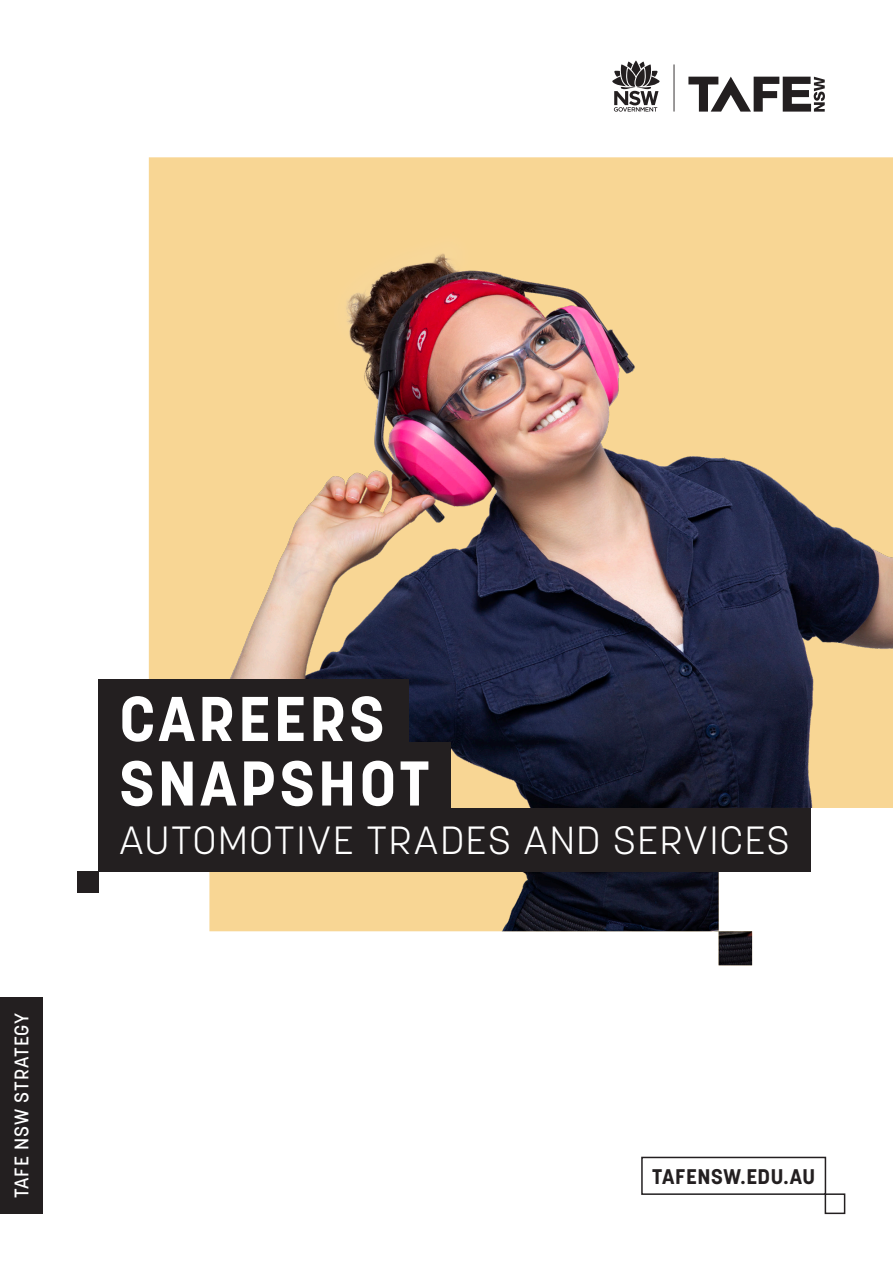
<style>
.page{position:relative;width:893px;height:1263px;background:#fff}
.page>*{position:absolute;margin:0;border:0;box-sizing:border-box;transform-origin:0 0}
.H1_-_cover_pg{font:700 62.55px "Korolev";letter-spacing:.05em;color:#fff}
.H2_-_cover_pg{font:300 39px "Korolev";letter-spacing:.04em;color:#fff}
.t1{font:700 21px "Korolev";letter-spacing:.02em;color:#231f20}
.t2{font:500 19.5px "Korolev";letter-spacing:.045em;color:#fff}
</style>
<div class="page">
<svg style="left:688px;top:77px;width:137px;height:35px"></svg>
<hr style="left:674px;top:64px;width:1px;height:48px;background:#231f20">
<svg style="left:612px;top:61px;width:48px;height:51px"></svg>
<div style="left:825px;top:1193px;width:20px;height:21px;border:2px solid #231f20"></div>
<img style="left:149px;top:157px;width:744px;height:808px">
<div style="left:77px;top:872px;width:21px;height:21px;background:#231f20"></div>
<div style="left:98px;top:679px;width:311px;height:76px;background:#231f20"></div>
<div style="left:98px;top:743px;width:353px;height:78px;background:#231f20"></div>
<div style="left:98px;top:808px;width:713px;height:64px;background:#231f20"></div>
<div style="left:0;top:997px;width:43px;height:217px;background:#231f20"></div>
<div style="left:641px;top:1157px;width:185px;height:38px;border:2px solid #231f20"></div>
<p class="t2" style="left:9px;top:1198px;width:187px;rotate:-90deg">TAFE NSW STRATEGY</p>
<p class="H1_-_cover_pg" style="left:119px;top:680px;width:266px">CAREERS</p>
<p class="H1_-_cover_pg" style="left:119px;top:744px;width:311px">SNAPSHOT</p>
<p class="H2_-_cover_pg" style="left:119px;top:816px;width:672px">AUTOMOTIVE TRADES AND SERVICES</p>
<p class="t1" style="left:652px;top:1163px;width:164px">TAFENSW.EDU.AU</p>
</div>
